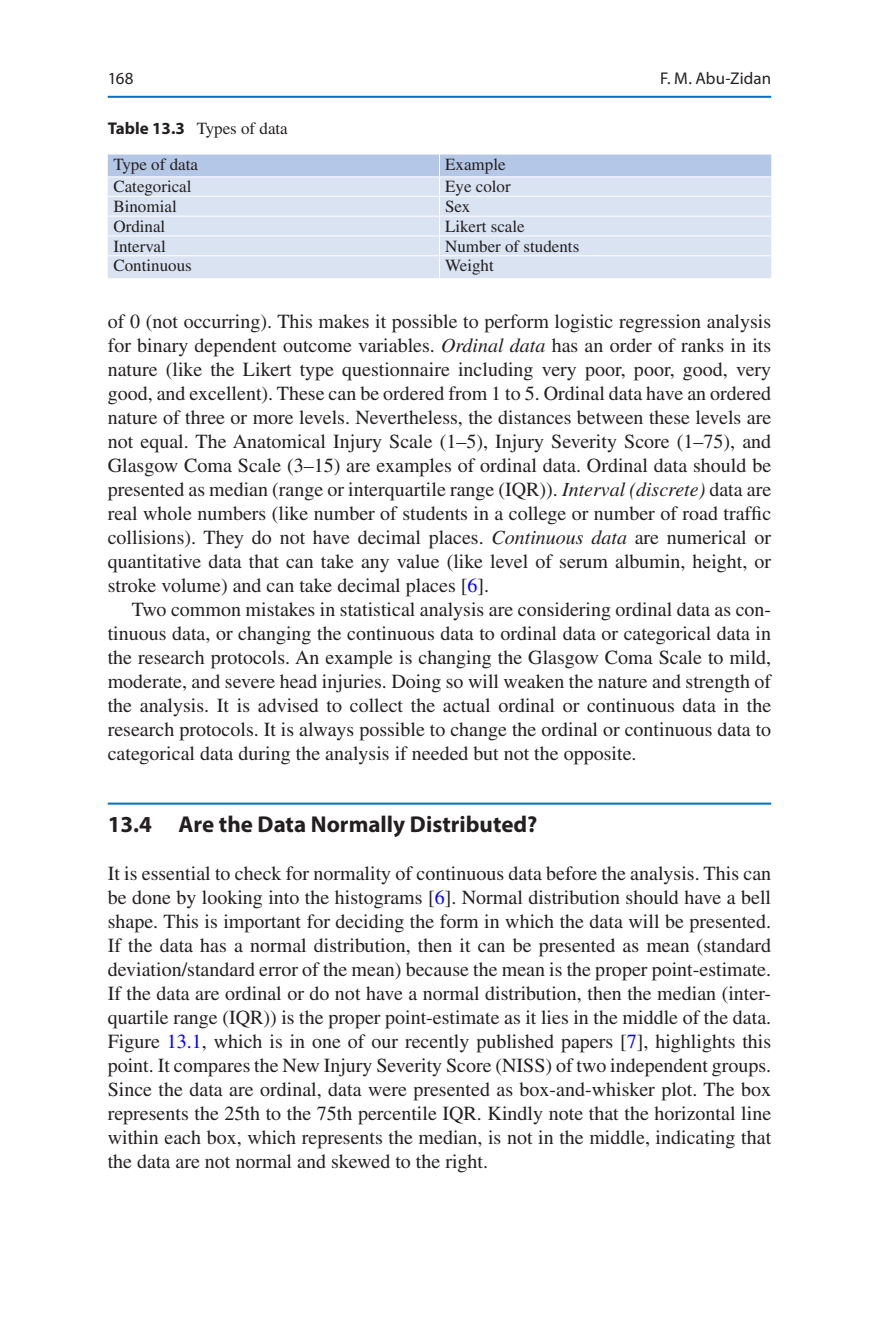
<style>
.page{position:relative;width:879px;height:1333px;background:#fff}
.page>*{position:absolute;margin:0;border:0;box-sizing:border-box;transform-origin:0 0}
._1_hd{font:700 23px "Myriad Pro";color:#231f20}
.Text_flush{font:20px/24px "Times LT Std";color:#231f20;text-align:justify}
.Text{font:20px/24px "Times LT Std";color:#231f20;text-align:justify}
.T_Body{font:17px "Times LT Std";color:#231f20}
.T_Head{font:17px "Times LT Std";color:#231f20}
.t1{font:17px "Myriad Pro";letter-spacing:.005em;color:#231f20}
.s1{font-family:"Myriad Pro";font-weight:700}
.s2{font-style:italic}
.s3{color:#00f}
</style>
<div class="page">
<svg style="left:108px;top:154px;width:663px;height:124px;background:#d4dff0"></svg>
<hr style="left:108px;top:802px;width:663px;height:2px;background:#0073bc">
<hr style="left:108px;top:96px;width:663px;height:2px;background:#0073bc">
<p class="t1" style="left:660px;top:68px;width:112px">F. M. Abu-Zidan</p>
<p class="t1" style="left:108px;top:68px;width:27px">168</p>
<p class="T_Body" style="left:108px;top:118px;width:182px"><span class="s1">Table 13.3</span> Types of data</p>
<p class="T_Head" style="left:113px;top:155px;width:86px">Type of data</p>
<p class="T_Head" style="left:445px;top:155px;width:62px">Example</p>
<p class="T_Body" style="left:113px;top:177px;width:80px">Categorical</p>
<p class="T_Body" style="left:445px;top:177px;width:67px">Eye color</p>
<p class="T_Body" style="left:113px;top:197px;width:65px">Binomial</p>
<p class="T_Body" style="left:445px;top:197px;width:27px">Sex</p>
<p class="T_Body" style="left:113px;top:216px;width:53px">Ordinal</p>
<p class="T_Body" style="left:445px;top:216px;width:81px">Likert scale</p>
<p class="T_Body" style="left:113px;top:236px;width:54px">Interval</p>
<p class="T_Body" style="left:445px;top:236px;width:136px">Number of students</p>
<p class="T_Body" style="left:113px;top:256px;width:80px">Continuous</p>
<p class="T_Body" style="left:445px;top:256px;width:50px">Weight</p>
<p class="Text_flush" style="left:108px;top:309px;width:665px">of 0 (not occurring). This makes it possible to perform logistic regression analysis for binary dependent outcome variables. <span class="s2">Ordinal data</span> has an order of ranks in its nature (like the Likert type questionnaire including very poor, poor, good, very good, and excellent). These can be ordered from 1 to 5. Ordinal data have an ordered nature of three or more levels. Nevertheless, the distances between these levels are not equal. The Anatomical Injury Scale (1–5), Injury Severity Score (1–75), and Glasgow Coma Scale (3–15) are examples of ordinal data. Ordinal data should be presented as median (range or interquartile range (IQR)). <span class="s2">Interval (discrete)</span> data are real whole numbers (like number of students in a college or number of road traffic collisions). They do not have decimal places. <span class="s2">Continuous data</span> are numerical or quantitative data that can take any value (like level of serum albumin, height, or stroke volume) and can take decimal places [<span class="s3">6</span>].</p>
<p class="Text" style="left:108px;top:597px;width:665px;text-indent:24px">Two common mistakes in statistical analysis are considering ordinal data as con&shy;tinuous data, or changing the continuous data to ordinal data or categorical data in the research protocols. An example is changing the Glasgow Coma Scale to mild, moderate, and severe head injuries. Doing so will weaken the nature and strength of the analysis. It is advised to collect the actual ordinal or continuous data in the research protocols. It is always possible to change the ordinal or continuous data to categorical data during the analysis if needed but not the opposite.</p>
<h2 class="_1_hd" style="left:108px;top:809px;width:431px">13.4 Are the Data Normally Distributed?</h2>
<p class="Text_flush" style="left:108px;top:861px;width:665px">It is essential to check for normality of continuous data before the analysis. This can be done by looking into the histograms [<span class="s3">6</span>]. Normal distribution should have a bell shape. This is important for deciding the form in which the data will be presented.<br>If the data has a normal distribution, then it can be presented as mean (standard deviation/standard error of the mean) because the mean is the proper point-estimate.<br>If the data are ordinal or do not have a normal distribution, then the median (inter&shy;quartile range (IQR)) is the proper point-estimate as it lies in the middle of the data.<br>Figure <span class="s3">13.1</span>, which is in one of our recently published papers [<span class="s3">7</span>], highlights this point. It compares the New Injury Severity Score (NISS) of two independent groups.<br>Since the data are ordinal, data were presented as box-and-whisker plot. The box represents the 25th to the 75th percentile IQR. Kindly note that the horizontal line within each box, which represents the median, is not in the middle, indicating that the data are not normal and skewed to the right.</p>
</div>
